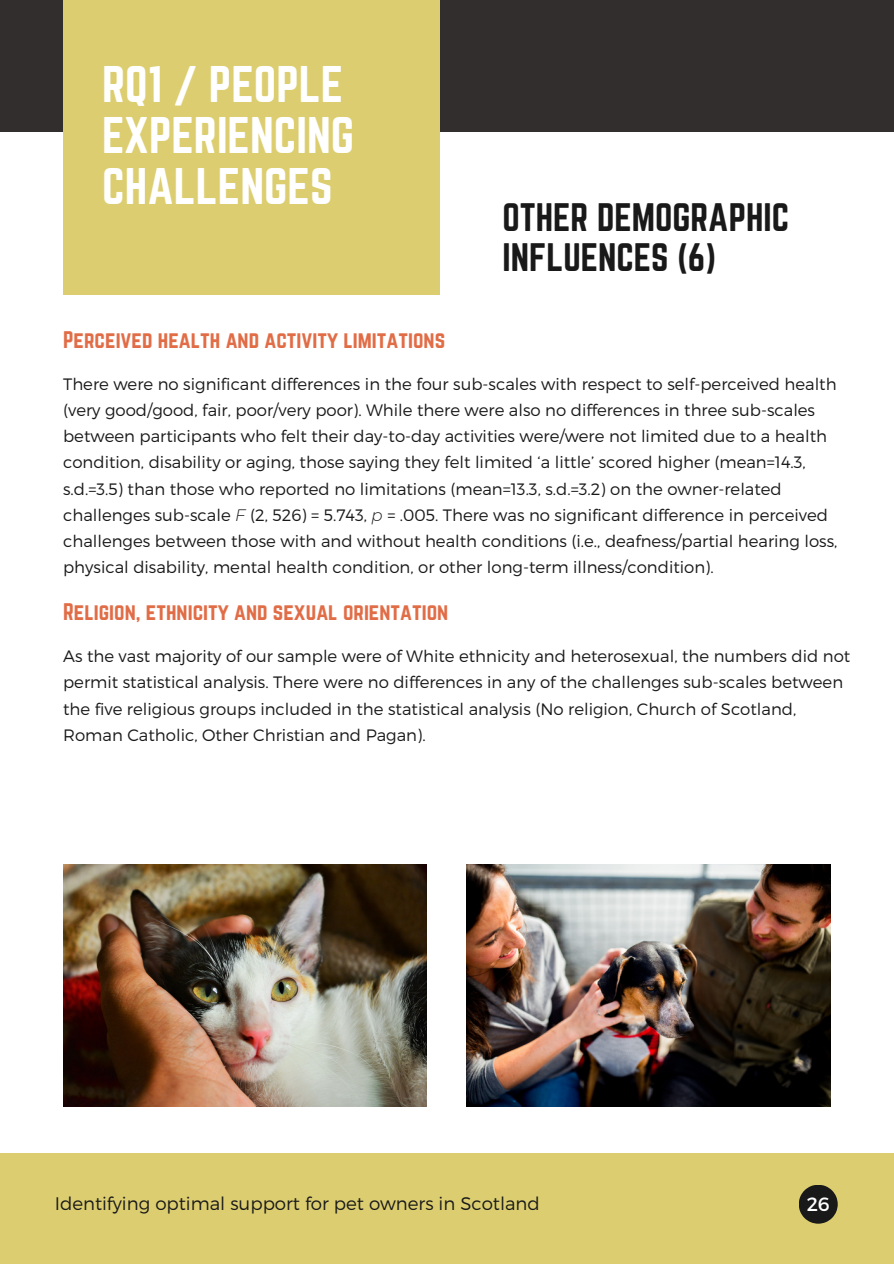
<style>
.page{position:relative;width:894px;height:1264px;background:#fff}
.page>*{position:absolute;margin:0;border:0;box-sizing:border-box;transform-origin:0 0}
.t1{font:45px/50.7px "Norwester";color:#fff}
.t2{font:34.8px/39.3px "Norwester";color:#191919}
.t3{font:21px "Norwester";color:#e16d47}
.t4{font:19.2px "Montserrat";color:#fff}
.t5{font:300 18.15px "Montserrat";color:#191919}
.t6{font:300 16.5px/26.2px "Montserrat";color:#191919}
.s1{font-style:italic}
</style>
<div class="page">
<div style="left:0;top:1153px;width:893px;height:110px;background:#dcce70"></div>
<div style="left:0;top:0;width:893px;height:132px;background:#312e2d"></div>
<div style="left:63px;top:0;width:376px;height:294px;background:#dcce70"></div>
<svg style="left:799px;top:1185px;width:38px;height:38px"></svg>
<img style="left:63px;top:864px;width:363px;height:242px">
<img style="left:466px;top:864px;width:364px;height:242px">
<h1 class="t1" style="left:102px;top:59px;width:253px">RQ1 / PEOPLE<br>EXPERIENCING<br>CHALLENGES</h1>
<h2 class="t2" style="left:502px;top:198px;width:288px">OTHER DEMOGRAPHIC<br>INFLUENCES (6)</h2>
<p class="t3" style="left:63px;top:326px;width:383px">Perceived health and activity limitations</p>
<p class="t6" style="left:63px;top:370px;width:775px">There were no significant differences in the four sub-scales with respect to self-perceived health (very good/good, fair, poor/very poor). While there were also no differences in three sub-scales between participants who felt their day-to-day activities were/were not limited due to a health condition, disability or aging, those saying they felt limited ‘a little’ scored higher (mean=14.3, s.d.=3.5) than those who reported no limitations (mean=13.3, s.d.=3.2) on the owner-related challenges sub-scale <span class="s1">F</span> (2, 526) = 5.743, <span class="s1">p</span> = .005. There was no significant difference in perceived challenges between those with and without health conditions (i.e., deafness/partial hearing loss, physical disability, mental health condition, or other long-term illness/condition).</p>
<p class="t3" style="left:63px;top:599px;width:386px">Religion, ethnicity and sexual orientation</p>
<p class="t6" style="left:63px;top:642px;width:788px">As the vast majority of our sample were of White ethnicity and heterosexual, the numbers did not permit statistical analysis. There were no differences in any of the challenges sub-scales between the five religious groups included in the statistical analysis (No religion, Church of Scotland, Roman Catholic, Other Christian and Pagan).</p>
<p class="t5" style="left:55px;top:1191px;width:486px">Identifying optimal support for pet owners in Scotland</p>
<p class="t4" style="left:806px;top:1191px;width:25px">26</p>
</div>
